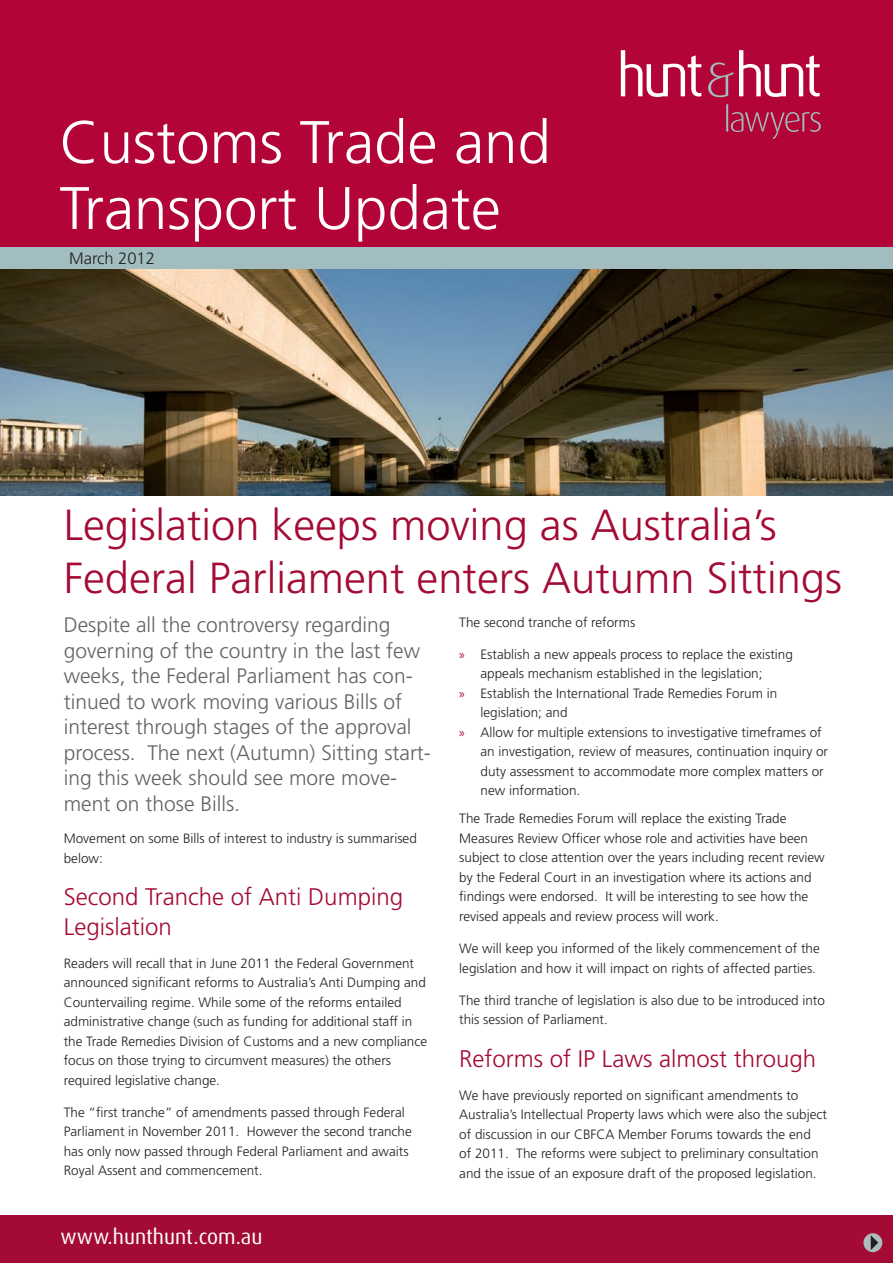
<style>
.page{position:relative;width:893px;height:1263px;background:#fff}
.page>*{position:absolute;margin:0;border:0;box-sizing:border-box;transform-origin:0 0}
.t1{font:300 60px/66px "Frutiger LT Std";color:#fff}
.t2{font:300 43.5px/52.5px "Frutiger LT Std";color:#a30a34}
.t3{font:300 24px/30px "Frutiger LT Std";color:#a30a34}
.t4{font:300 21px/25.5px "Frutiger LT Std";color:#636366}
.t5{font:21px "Dax OT";color:#fff}
.t6{font:300 16.5px "Frutiger LT Std";color:#231f20}
.t7{font:300 13.5px/19.5px "Frutiger LT Std";color:#231f20}
.s1{font-family:"Myriad Pro";font-weight:400;color:#a30a34}
</style>
<div class="page">
<img style="left:0;top:268px;width:893px;height:227px">
<div style="left:0;top:0;width:893px;height:247px;background:#b30437"></div>
<div style="left:0;top:247px;width:893px;height:21px;background:#a2bdbf"></div>
<svg style="left:621px;top:50px;width:80px;height:47px"></svg>
<svg style="left:708px;top:50px;width:112px;height:47px"></svg>
<svg style="left:726px;top:104px;width:95px;height:35px"></svg>
<div style="left:0;top:1215px;width:893px;height:48px;background:#a30a34"></div>
<svg style="left:863px;top:1233px;width:19px;height:19px"></svg>
<svg style="left:871px;top:1235px;width:7px;height:15px"></svg>
<h1 class="t1" style="left:60px;top:110px;width:493px">Customs Trade and<br>Transport Update</h1>
<p class="t6" style="left:69px;top:249px;width:87px">March 2012</p>
<h2 class="t2" style="left:64px;top:500px;width:780px">Legislation keeps moving as Australia’s<br>Federal Parliament enters Autumn Sittings</h2>
<p class="t4" style="left:64px;top:613px;width:369px">Despite all the controversy regarding governing of the country in the last few weeks, the Federal Parliament has con&shy;tinued to work moving various Bills of interest through stages of the approval process. The next (Autumn) Sitting start&shy;ing this week should see more move&shy;ment on those Bills.</p>
<p class="t7" style="left:64px;top:829px;width:355px">Movement on some Bills of interest to industry is summarised below:</p>
<h3 class="t3" style="left:64px;top:882px;width:341px">Second Tranche of Anti Dumping<br>Legislation</h3>
<p class="t7" style="left:64px;top:953px;width:365px">Readers will recall that in June 2011 the Federal Government announced significant reforms to Australia’s Anti Dumping and Countervailing regime. While some of the reforms entailed administrative change (such as funding for additional staff in the Trade Remedies Division of Customs and a new compliance focus on those trying to circumvent measures) the others required legislative change.</p>
<p class="t7" style="left:64px;top:1103px;width:350px">The “first tranche” of amendments passed through Federal Parliament in November 2011. However the second tranche has only now passed through Federal Parliament and awaits Royal Assent and commencement.</p>
<h3 class="t5" style="left:61px;top:1223px;width:203px">www.hunthunt.com.au</h3>
<p class="t7" style="left:459px;top:612px;width:178px">The second tranche of reforms</p>
<p class="t7" style="left:459px;top:645px;width:335px"><span class="s1">»</span> Establish a new appeals process to replace the existing</p>
<p class="t7" style="left:480px;top:664px;width:284px">appeals mechanism established in the legislation;</p>
<p class="t7" style="left:459px;top:684px;width:320px"><span class="s1">»</span> Establish the International Trade Remedies Forum in</p>
<p class="t7" style="left:480px;top:703px;width:89px">legislation; and</p>
<p class="t7" style="left:459px;top:723px;width:364px"><span class="s1">»</span> Allow for multiple extensions to investigative timeframes of</p>
<p class="t7" style="left:480px;top:742px;width:349px">an investigation, review of measures, continuation inquiry or</p>
<p class="t7" style="left:480px;top:762px;width:345px">duty assessment to accommodate more complex matters or</p>
<p class="t7" style="left:480px;top:781px;width:101px">new information.</p>
<p class="t7" style="left:459px;top:809px;width:367px">The Trade Remedies Forum will replace the existing Trade Measures Review Officer whose role and activities have been subject to close attention over the years including recent review by the Federal Court in an investigation where its actions and findings were endorsed. It will be interesting to see how the revised appeals and review process will work.</p>
<p class="t7" style="left:459px;top:939px;width:362px">We will keep you informed of the likely commencement of the legislation and how it will impact on rights of affected parties.</p>
<p class="t7" style="left:459px;top:991px;width:367px">The third tranche of legislation is also due to be introduced into this session of Parliament.</p>
<h3 class="t3" style="left:459px;top:1044px;width:358px">Reforms of IP Laws almost through</h3>
<p class="t7" style="left:459px;top:1085px;width:369px">We have previously reported on significant amendments to Australia’s Intellectual Property laws which were also the subject of discussion in our CBFCA Member Forums towards the end<br>of 2011. The reforms were subject to preliminary consultation and the issue of an exposure draft of the proposed legislation.</p>
</div>
